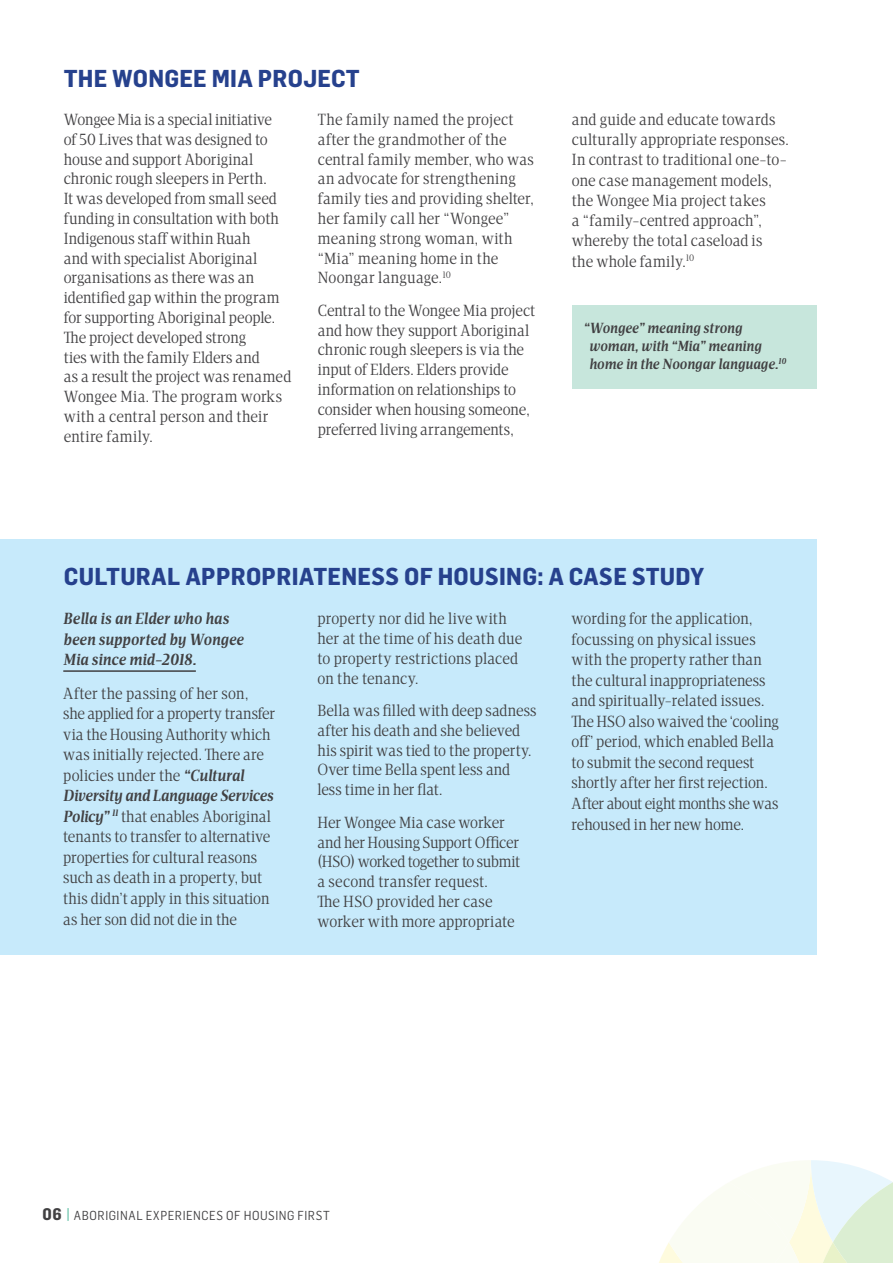
<style>
.page{position:relative;width:893px;height:1263px;background:#fff}
.page>*{position:absolute;margin:0;border:0;box-sizing:border-box;transform-origin:0 0}
.t1{font:700 24px "Flama Semicondensed";letter-spacing:.01em;color:#26418d}
.t2{font:16.5px/19.8px "Apud";letter-spacing:.005em;color:#414042}
.t3{font:italic 700 16.5px/20.5px "Apud";letter-spacing:.015em;color:#414042}
.t4{font:italic 700 15px/18px "Apud";letter-spacing:.015em;color:#414042}
.t5{font:12.75px "Flama Semicondensed";letter-spacing:.04em;color:#414042}
.s1{font-weight:700;font-style:italic}
.s2{font-weight:700;font-size:16.5px}
.s3{font-weight:700;font-size:16.5px;color:#83cdb8}
</style>
<div class="page">
<svg style="left:659px;top:1160px;width:234px;height:103px"></svg>
<div style="left:0;top:539px;width:816px;height:415px;background:#c7eafb"></div>
<hr style="left:63px;top:670px;width:133px;height:2px;background:#414042">
<div style="left:572px;top:305px;width:244px;height:84px;background:#c7e6dc"></div>
<h1 class="t1" style="left:64px;top:62px;width:297px">THE WONGEE MIA PROJECT</h1>
<p class="t2" style="left:64px;top:110px;width:229px">Wongee Mia is a special initiative<br>of 50 Lives that was designed to house and support Aboriginal chronic rough sleepers in Perth.<br>It was developed from small seed funding in consultation with both<br>Indigenous staff within Ruah<br>and with specialist Aboriginal organisations as there was an identified gap within the program for supporting Aboriginal people.<br>The project developed strong<br>ties with the family Elders and<br>as a result the project was renamed<br>Wongee Mia. The program works with a central person and their entire family.</p>
<p class="t2" style="left:318px;top:110px;width:218px">The family named the project after the grandmother of the central family member, who was an advocate for strengthening family ties and providing shelter, her family call her “Wongee” meaning strong woman, with “Mia” meaning home in the<br>Noongar language.<sup>10</sup></p>
<p class="t2" style="left:318px;top:301px;width:219px">Central to the Wongee Mia project and how they support Aboriginal chronic rough sleepers is via the input of Elders. Elders provide information on relationships to consider when housing someone, preferred living arrangements,</p>
<p class="t2" style="left:572px;top:109px;width:218px;line-height:20.2px">and guide and educate towards culturally appropriate responses.<br>In contrast to traditional one-to&shy;one case management models, the Wongee Mia project takes<br>a “family-centred approach”, whereby the total caseload is<br>the whole family.<sup>10</sup></p>
<p class="t4" style="left:589px;top:319px;width:199px;text-indent:-6px">“Wongee” meaning strong woman, with “Mia” meaning home in the Noongar language.<sup>10</sup></p>
<h1 class="t1" style="left:64px;top:561px;width:642px">CULTURAL APPROPRIATENESS OF HOUSING: A CASE STUDY</h1>
<p class="t3" style="left:63px;top:608px;width:182px">Bella is an Elder who has been supported by Wongee<br>Mia since mid-2018.</p>
<p class="t2" style="left:63px;top:683px;width:213px;line-height:20.5px">After the passing of her son,<br>she applied for a property transfer via the Housing Authority which was initially rejected. There are policies under the <span class="s1">“Cultural<br>Diversity and Language Services<br>Policy”</span> <sup>11</sup> that enables Aboriginal tenants to transfer to alternative properties for cultural reasons such as death in a property, but this didn’t apply in this situation as her son did not die in the</p>
<p class="t2" style="left:572px;top:608px;width:209px;line-height:20.5px">wording for the application, focussing on physical issues with the property rather than the cultural inappropriateness and spiritually-related issues.<br>The HSO also waived the ‘cooling off’ period, which enabled Bella to submit the second request shortly after her first rejection.<br>After about eight months she was rehoused in her new home.</p>
<p class="t2" style="left:317px;top:609px;width:206px">property nor did he live with her at the time of his death due to property restrictions placed on the tenancy.</p>
<p class="t2" style="left:317px;top:701px;width:221px">Bella was filled with deep sadness after his death and she believed his spirit was tied to the property.<br>Over time Bella spent less and less time in her flat.</p>
<p class="t2" style="left:317px;top:812px;width:204px">Her Wongee Mia case worker and her Housing Support Officer (HSO) worked together to submit a second transfer request.<br>The HSO provided her case worker with more appropriate</p>
<p class="t5" style="left:43px;top:1208px;width:289px"><span class="s2">06</span> <span class="s3">|</span> ABORIGINAL EXPERIENCES OF HOUSING FIRST</p>
</div>
